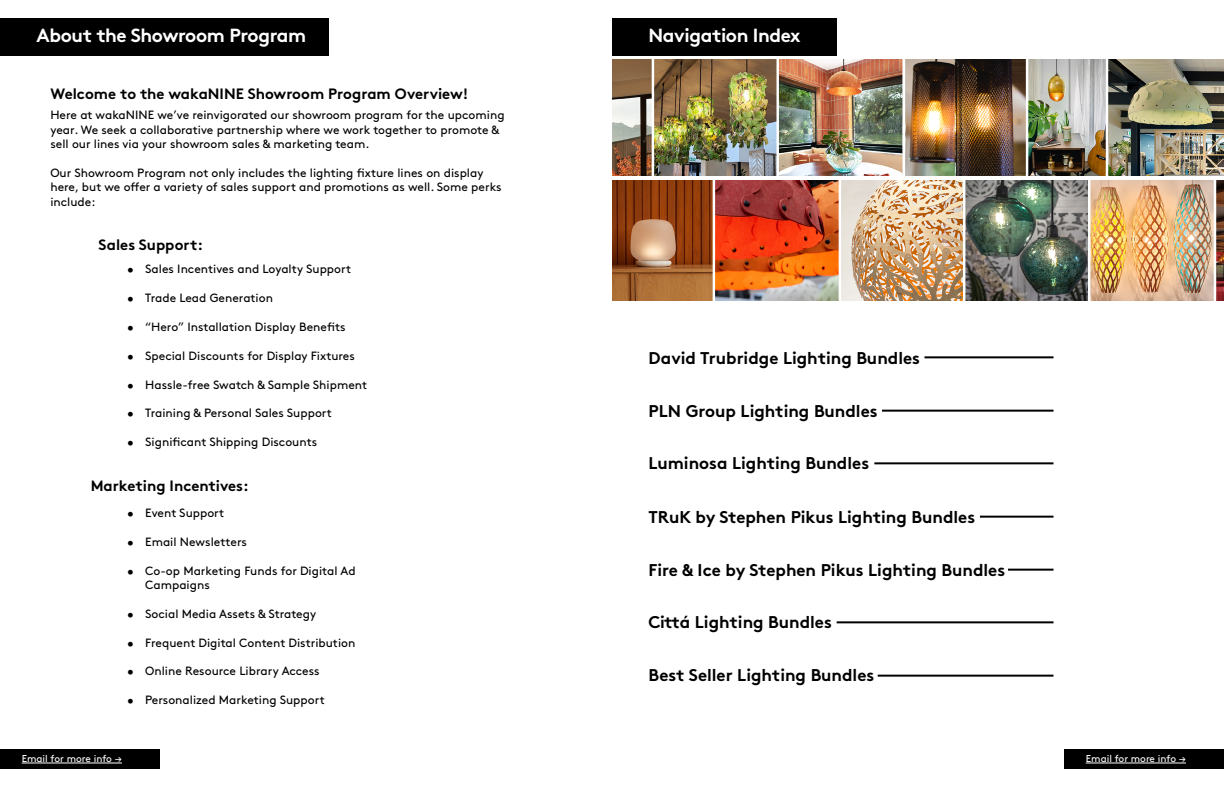
<style>
.page{position:relative;width:1224px;height:792px;background:#fff}
.page>*{position:absolute;margin:0;border:0;box-sizing:border-box;transform-origin:0 0}
.t1{font:700 19px "Brown";letter-spacing:-.02em;color:#fff}
.t2{font:700 17px "Brown";color:#000}
.t3{font:700 15px "Brown";color:#000}
.t4{font:12px/14.4px "Brown";color:#000}
.t5{font:10px "Brown";color:#fff}
</style>
<div class="page">
<img style="left:612px;top:59px;width:612px;height:300px">
<img style="left:612px;top:177px;width:612px;height:2px">
<img style="left:612px;top:55px;width:225px;height:1px">
<img style="left:612px;top:301px;width:612px;height:7px">
<img style="left:713px;top:177px;width:2px;height:176px">
<img style="left:839px;top:177px;width:2px;height:176px">
<img style="left:963px;top:177px;width:2px;height:176px">
<img style="left:1088px;top:177px;width:2px;height:176px">
<img style="left:1214px;top:177px;width:2px;height:176px">
<img style="left:1106px;top:59px;width:2px;height:118px">
<img style="left:1026px;top:59px;width:2px;height:118px">
<img style="left:903px;top:59px;width:2px;height:118px">
<img style="left:776px;top:55px;width:3px;height:122px">
<img style="left:652px;top:55px;width:2px;height:122px">
<div style="left:0;top:18px;width:328px;height:37px;background:#000"></div>
<div style="left:612px;top:18px;width:225px;height:37px;background:#000"></div>
<div style="left:1064px;top:749px;width:160px;height:20px;background:#000"></div>
<div style="left:0;top:749px;width:160px;height:20px;background:#000"></div>
<hr style="left:1086px;top:763px;width:100px;height:1px;background:#fff">
<hr style="left:22px;top:763px;width:100px;height:1px;background:#fff">
<hr style="left:924px;top:356px;width:130px;height:2px;background:#000">
<hr style="left:874px;top:462px;width:180px;height:2px;background:#000">
<hr style="left:837px;top:621px;width:217px;height:2px;background:#000">
<hr style="left:882px;top:410px;width:172px;height:2px;background:#000">
<hr style="left:1008px;top:569px;width:46px;height:2px;background:#000">
<hr style="left:980px;top:516px;width:74px;height:2px;background:#000">
<hr style="left:878px;top:675px;width:176px;height:2px;background:#000">
<h1 class="t1" style="left:37px;top:20px;width:271px">About the Showroom Program</h1>
<h1 class="t1" style="left:649px;top:20px;width:154px">Navigation Index</h1>
<p class="t3" style="left:50px;top:81px;width:420px">Welcome to the wakaNINE Showroom Program Overview!</p>
<p class="t4" style="left:50px;top:107px;width:456px">Here at wakaNINE we’ve reinvigorated our showroom program for the upcoming year. We seek a collaborative partnership where we work together to promote &amp; sell our lines via your showroom sales &amp; marketing team.</p>
<p class="t4" style="left:50px;top:165px;width:453px">Our Showroom Program not only includes the lighting fixture lines on display here, but we offer a variety of sales support and promotions as well. Some perks include:</p>
<p class="t3" style="left:99px;top:232px;width:106px">Sales Support:</p>
<p class="t4" style="left:127px;top:261px;width:225px">• Sales Incentives and Loyalty Support</p>
<p class="t4" style="left:127px;top:290px;width:147px">• Trade Lead Generation</p>
<p class="t4" style="left:127px;top:319px;width:220px">• “Hero” Installation Display Benefits</p>
<p class="t4" style="left:127px;top:348px;width:229px">• Special Discounts for Display Fixtures</p>
<p class="t4" style="left:127px;top:376px;width:241px">• Hassle-free Swatch &amp; Sample Shipment</p>
<p class="t4" style="left:127px;top:405px;width:206px">• Training &amp; Personal Sales Support</p>
<p class="t4" style="left:127px;top:434px;width:192px">• Significant Shipping Discounts</p>
<p class="t3" style="left:91px;top:474px;width:160px">Marketing Incentives:</p>
<p class="t4" style="left:127px;top:505px;width:99px">• Event Support</p>
<p class="t4" style="left:127px;top:533px;width:121px">• Email Newsletters</p>
<p class="t4" style="left:145px;top:562px;width:212px;text-indent:-18px">• Co-op Marketing Funds for Digital Ad<br>Campaigns</p>
<p class="t4" style="left:127px;top:605px;width:190px">• Social Media Assets &amp; Strategy</p>
<p class="t4" style="left:127px;top:634px;width:230px">• Frequent Digital Content Distribution</p>
<p class="t4" style="left:127px;top:663px;width:194px">• Online Resource Library Access</p>
<p class="t4" style="left:127px;top:692px;width:199px">• Personalized Marketing Support</p>
<h2 class="t2" style="left:649px;top:344px;width:273px">David Trubridge Lighting Bundles</h2>
<h2 class="t2" style="left:649px;top:397px;width:231px">PLN Group Lighting Bundles</h2>
<h2 class="t2" style="left:649px;top:450px;width:222px">Luminosa Lighting Bundles</h2>
<h2 class="t2" style="left:649px;top:503px;width:328px">TRuK by Stephen Pikus Lighting Bundles</h2>
<h2 class="t2" style="left:649px;top:556px;width:358px">Fire &amp; Ice by Stephen Pikus Lighting Bundles</h2>
<h2 class="t2" style="left:649px;top:609px;width:185px">Cittá Lighting Bundles</h2>
<h2 class="t2" style="left:649px;top:662px;width:227px">Best Seller Lighting Bundles</h2>
<p class="t5" style="left:22px;top:751px;width:102px">Email for more info →</p>
<p class="t5" style="left:1086px;top:751px;width:102px">Email for more info →</p>
</div>
